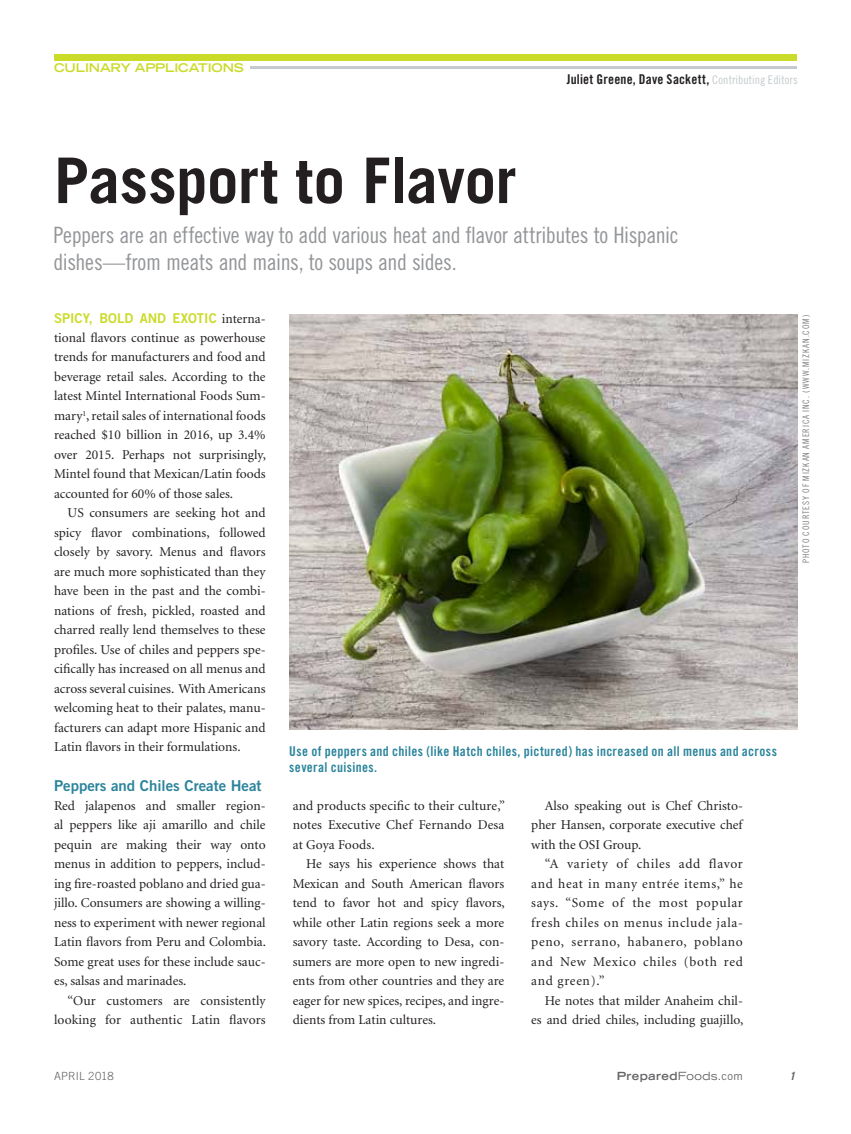
<style>
.page{position:relative;width:851px;height:1134px;background:#fff}
.page>*{position:absolute;margin:0;border:0;box-sizing:border-box;transform-origin:0 0}
.t1{font:700 63px "Trade Gothic";letter-spacing:-.01em;color:#231f20}
.t2{font:22.5px/27px "Trade Gothic Cond Eighteen";letter-spacing:-.015em;color:#939598}
.t3{font:15px "Trade Gothic Bold Two";color:#2b849b}
.t4{font:13.5px/19.5px "Minion";color:#231f20;text-align:justify}
.t5{font:13.5px/16.2px "Trade Gothic Bold Cond Twenty";letter-spacing:.025em;color:#2b849b}
.t6{font:13.5px "Trade Gothic Bold Cond Twenty";letter-spacing:.015em;color:#231f20}
.t7{font:13.5px "Trade Gothic Bold Two";color:#cbdb2a}
.t8{font:700 expanded 12px "Trade Gothic LH";letter-spacing:-.01em;color:#cbdb2a}
.t9{font:700 expanded 11.25px "Trade Gothic LH";letter-spacing:.03em;color:#636466}
.t10{font:300 11.25px "Trade Gothic";letter-spacing:.015em;color:#636466}
.t11{font:italic 700 11.25px "Trade Gothic";color:#636466}
.t12{font:9px "Trade Gothic Cond Eighteen";letter-spacing:.095em;color:#7e8083}
.s1{font-family:"Trade Gothic Cond Eighteen";font-size:12px;color:#c5cacd}
.s2{font-family:"Minion";color:#231f20}
.s3{font-weight:400}
.s4{font-family:"Trade Gothic";font-weight:400;font-stretch:normal}
</style>
<div class="page">
<div style="left:54px;top:54px;width:742px;height:6px;background:#cbdb2a"></div>
<hr style="left:251px;top:66px;width:545px;height:3px;background:#c5cacd">
<img style="left:289px;top:314px;width:508px;height:416px">
<p class="t8" style="left:54px;top:60px;width:191px">CULINARY APPLICATIONS</p>
<h1 class="t1" style="left:54px;top:142px;width:464px">Passport to Flavor</h1>
<p class="t6" style="left:566px;top:71px;width:232px">Juliet Greene, Dave Sackett, <span class="s1">Contributing Editors</span></p>
<h2 class="t2" style="left:53px;top:222px;width:626px">Peppers are an effective way to add various heat and flavor attributes to Hispanic dishes—from meats and mains, to soups and sides.</h2>
<p class="t7" style="left:54px;top:309px;width:213px">SPICY, BOLD AND EXOTIC <span class="s2">interna-</span></p>
<p class="t4" style="left:54px;top:328px;width:213px">tional flavors continue as powerhouse trends for manufacturers and food and beverage retail sales. According to the latest Mintel International Foods Sum&shy;mary<sup>1</sup>, retail sales of international foods reached $10 billion in 2016, up 3.4% over 2015. Perhaps not surprisingly, Mintel found that Mexican/Latin foods accounted for 60% of those sales.</p>
<p class="t4" style="left:54px;top:504px;width:213px;text-indent:14px">US consumers are seeking hot and spicy flavor combinations, followed closely by savory. Menus and flavors are much more sophisticated than they have been in the past and the combi&shy;nations of fresh, pickled, roasted and charred really lend themselves to these profiles. Use of chiles and peppers spe&shy;cifically has increased on all menus and across several cuisines. With Americans welcoming heat to their palates, manu&shy;facturers can adapt more Hispanic and Latin flavors in their formulations.</p>
<p class="t3" style="left:54px;top:776px;width:209px">Peppers and Chiles Create Heat</p>
<p class="t4" style="left:54px;top:796px;width:213px">Red jalapenos and smaller region&shy;al peppers like aji amarillo and chile pequin are making their way onto menus in addition to peppers, includ&shy;ing fire-roasted poblano and dried gua&shy;jillo. Consumers are showing a willing&shy;ness to experiment with newer regional Latin flavors from Peru and Colombia.<br>Some great uses for these include sauc&shy;es, salsas and marinades.</p>
<p class="t4" style="left:54px;top:991px;width:213px;text-align:right">“Our customers are consistently looking for authentic Latin flavors</p>
<p class="t5" style="left:289px;top:743px;width:489px">Use of peppers and chiles (like Hatch chiles, pictured) has increased on all menus and across several cuisines.</p>
<p class="t4" style="left:293px;top:796px;width:214px">and products specific to their culture,” notes Executive Chef Fernando Desa at Goya Foods.</p>
<p class="t4" style="left:293px;top:855px;width:213px;text-indent:14px">He says his experience shows that Mexican and South American flavors tend to favor hot and spicy flavors, while other Latin regions seek a more savory taste. According to Desa, con&shy;sumers are more open to new ingredi&shy;ents from other countries and they are eager for new spices, recipes, and ingre&shy;dients from Latin cultures.</p>
<p class="t4" style="left:531px;top:796px;width:213px;text-indent:14px">Also speaking out is Chef Christo&shy;pher Hansen, corporate executive chef with the OSI Group.</p>
<p class="t4" style="left:531px;top:855px;width:213px;text-indent:14px">“A variety of chiles add flavor and heat in many entrée items,” he says. “Some of the most popular fresh chiles on menus include jala&shy;peno, serrano, habanero, poblano and New Mexico chiles (both red and green).”</p>
<p class="t4" style="left:531px;top:991px;width:213px;text-align:right">He notes that milder Anaheim chil-<br>es and dried chiles, including guajillo,</p>
<p class="t12" style="left:800px;top:563px;width:250px;rotate:-90deg">PHOTO COURTESY OF MIZKAN AMERICA INC. (WWW.MIZKAN.COM)</p>
<p class="t10" style="left:54px;top:1069px;width:61px">APRIL 2018</p>
<p class="t9" style="left:617px;top:1069px;width:127px">Prepared<span class="s3">Foods</span><span class="s4">.com</span></p>
<p class="t11" style="left:789px;top:1069px;width:8px">1</p>
</div>
